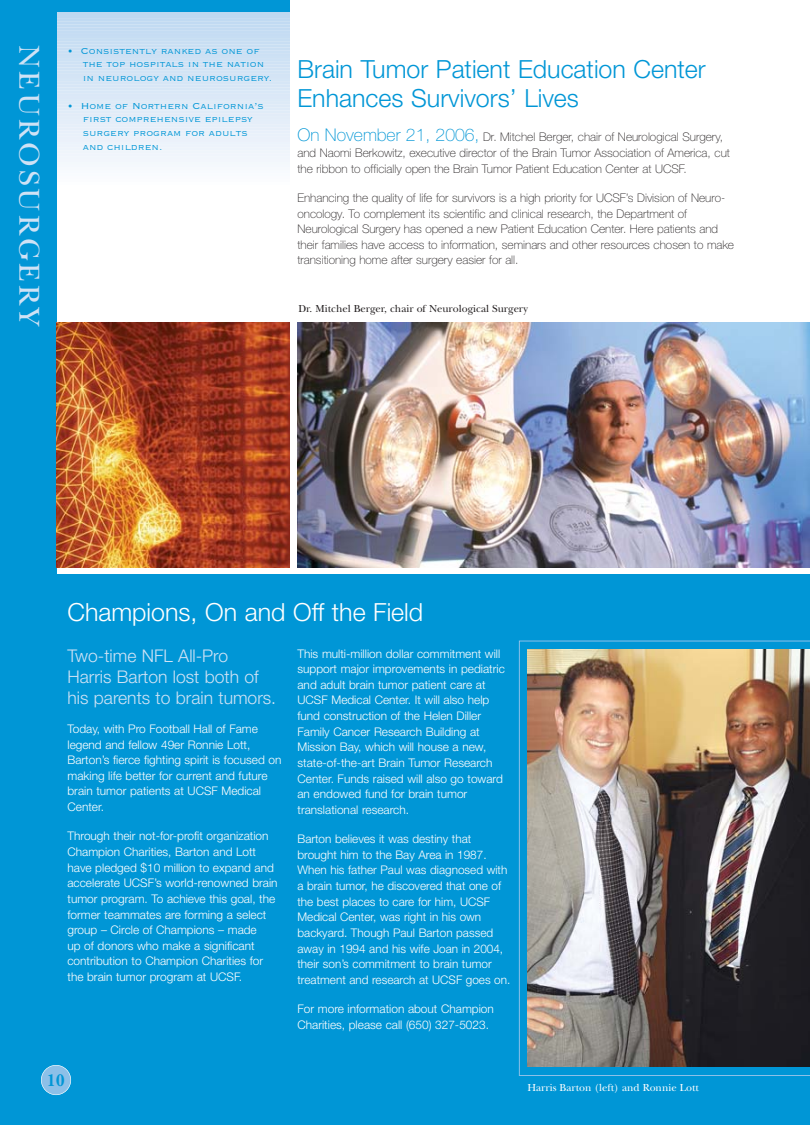
<style>
.page{position:relative;width:810px;height:1125px;background:#fff}
.page>*{position:absolute;margin:0;border:0;box-sizing:border-box;transform-origin:0 0}
.t1{font:30px "New Baskerville";letter-spacing:.105em;color:#cfe2f5}
.t2{font:300 25px/28.8px "Helvetica Neue";color:#0096d6}
.t3{font:300 25px "Helvetica Neue";color:#fff}
.t4{font:300 17.5px/21px "Helvetica Neue";color:#cfe2f5}
.t5{font:700 17.5px "New Baskerville";color:#0096d6}
.t6{font:300 11.88px/15.6px "Helvetica Neue";color:#fff}
.t7{font:100 11.88px/15.6px "Helvetica Neue";color:#231f20}
.t8{font:300 11.25px/13.8px "Copperplate";color:#0096d6}
.t9{font:10.62px "New Baskerville";color:#231f20}
.t10{font:10.62px "New Baskerville";color:#fff}
.s1{font-size:17.5px;color:#0096d6}
</style>
<div class="page">
<div style="left:0;top:575px;width:810px;height:550px;background:#0096d6"></div>
<svg style="left:519px;top:641px;width:291px;height:435px"></svg>
<hr style="left:22px;top:10px;width:268px;height:3px;background:#bdd8f1">
<hr style="left:22px;top:13px;width:268px;height:3px;background:#bed9f1">
<hr style="left:22px;top:16px;width:268px;height:3px;background:#bfd9f1">
<hr style="left:22px;top:18px;width:268px;height:4px;background:#c0daf2">
<hr style="left:22px;top:21px;width:268px;height:4px;background:#c1daf2">
<hr style="left:22px;top:24px;width:268px;height:4px;background:#c2dbf2">
<hr style="left:22px;top:27px;width:268px;height:4px;background:#c3dbf2">
<hr style="left:22px;top:30px;width:268px;height:3px;background:#c4dcf3">
<hr style="left:22px;top:33px;width:268px;height:3px;background:#c5dcf3">
<hr style="left:22px;top:36px;width:268px;height:3px;background:#c6ddf3">
<hr style="left:22px;top:38px;width:268px;height:4px;background:#c7def3">
<hr style="left:22px;top:41px;width:268px;height:4px;background:#c8def3">
<hr style="left:22px;top:44px;width:268px;height:4px;background:#c9dff3">
<hr style="left:22px;top:47px;width:268px;height:4px;background:#cadff3">
<hr style="left:22px;top:50px;width:268px;height:3px;background:#cbe0f4">
<hr style="left:22px;top:53px;width:268px;height:3px;background:#cce0f4">
<hr style="left:22px;top:56px;width:268px;height:3px;background:#cde1f4">
<hr style="left:22px;top:59px;width:268px;height:3px;background:#cee2f5">
<hr style="left:22px;top:61px;width:268px;height:4px;background:#cfe2f5">
<hr style="left:22px;top:64px;width:268px;height:4px;background:#d0e2f5">
<hr style="left:22px;top:67px;width:268px;height:4px;background:#d1e3f5">
<hr style="left:22px;top:70px;width:268px;height:4px;background:#d2e4f5">
<hr style="left:22px;top:73px;width:268px;height:3px;background:#d3e4f5">
<hr style="left:22px;top:76px;width:268px;height:3px;background:#d4e4f5">
<hr style="left:22px;top:79px;width:268px;height:3px;background:#d5e6f6">
<hr style="left:22px;top:81px;width:268px;height:4px;background:#d6e6f6">
<hr style="left:22px;top:84px;width:268px;height:4px;background:#d7e6f6">
<hr style="left:22px;top:87px;width:268px;height:4px;background:#d8e7f6">
<hr style="left:22px;top:90px;width:268px;height:4px;background:#d9e8f7">
<hr style="left:22px;top:93px;width:268px;height:3px;background:#dae8f7">
<hr style="left:22px;top:96px;width:268px;height:3px;background:#dbe8f7">
<hr style="left:22px;top:99px;width:268px;height:3px;background:#dceaf7">
<hr style="left:22px;top:101px;width:268px;height:4px;background:#ddeaf7">
<hr style="left:22px;top:104px;width:268px;height:4px;background:#deeaf7">
<hr style="left:22px;top:107px;width:268px;height:4px;background:#dfebf8">
<hr style="left:22px;top:110px;width:268px;height:4px;background:#e0ecf8">
<hr style="left:22px;top:113px;width:268px;height:3px;background:#e2ecf8">
<hr style="left:22px;top:116px;width:268px;height:3px;background:#e3edf8">
<hr style="left:22px;top:119px;width:268px;height:3px;background:#e4eef9">
<hr style="left:22px;top:122px;width:268px;height:3px;background:#e5eef9">
<hr style="left:22px;top:124px;width:268px;height:4px;background:#e6eff9">
<hr style="left:22px;top:127px;width:268px;height:4px;background:#e7eff9">
<hr style="left:22px;top:130px;width:268px;height:4px;background:#e8f0fa">
<hr style="left:22px;top:133px;width:268px;height:4px;background:#e9f1fa">
<hr style="left:22px;top:136px;width:268px;height:3px;background:#eaf1fa">
<hr style="left:22px;top:139px;width:268px;height:3px;background:#ebf1fa">
<hr style="left:22px;top:142px;width:268px;height:3px;background:#ecf3fb">
<hr style="left:22px;top:144px;width:268px;height:4px;background:#edf3fb">
<hr style="left:22px;top:147px;width:268px;height:4px;background:#eef4fb">
<hr style="left:22px;top:150px;width:268px;height:4px;background:#eff5fb">
<hr style="left:22px;top:153px;width:268px;height:4px;background:#f0f5fc">
<hr style="left:22px;top:156px;width:268px;height:3px;background:#f1f6fc">
<hr style="left:22px;top:159px;width:268px;height:3px;background:#f2f6fc">
<hr style="left:22px;top:162px;width:268px;height:3px;background:#f3f8fc">
<hr style="left:22px;top:164px;width:268px;height:4px;background:#f4f8fd">
<hr style="left:22px;top:167px;width:268px;height:4px;background:#f6f9fd">
<hr style="left:22px;top:170px;width:268px;height:4px;background:#f7fafe">
<hr style="left:22px;top:173px;width:268px;height:4px;background:#f8fbfe">
<hr style="left:22px;top:176px;width:268px;height:3px;background:#fafbfe">
<hr style="left:22px;top:179px;width:268px;height:3px;background:#fbfcfe">
<div style="left:0;top:0;width:56px;height:1125px;background:#0096d6"></div>
<img style="left:56px;top:322px;width:233px;height:246px">
<img style="left:298px;top:322px;width:512px;height:246px">
<div style="left:41px;top:1065px;width:30px;height:30px;background:#8cc0e8;border-radius:50%"></div>
<div style="left:41px;top:1065px;width:30px;height:30px;border:1px solid #fff;border-radius:50%"></div>
<div style="left:55px;top:0;width:235px;height:11px;background:#0096d6"></div>
<img style="left:528px;top:649px;width:282px;height:418px">
<h1 class="t1" style="left:40px;top:45px;width:285px;rotate:90deg">NEUROSURGERY</h1>
<p class="t8" style="left:83px;top:43px;width:191px;text-indent:-15px">• Consistently ranked as one of the top hospitals in the nation in neurology and neurosurgery.</p>
<p class="t8" style="left:83px;top:98px;width:182px;text-indent:-15px">• Home of Northern California’s first comprehensive epilepsy surgery program for adults and children.</p>
<h4 class="t2" style="left:298px;top:57px;width:410px">Brain Tumor Patient Education Center<br>Enhances Survivors’ Lives</h4>
<p class="t7" style="left:297px;top:130px;width:434px"><span class="s1">On November 21, 2006,</span> Dr. Mitchel Berger, chair of Neurological Surgery, and Naomi Berkowitz, executive director of the Brain Tumor Association of America, cut the ribbon to officially open the Brain Tumor Patient Education Center at UCSF.</p>
<p class="t7" style="left:297px;top:191px;width:438px">Enhancing the quality of life for survivors is a high priority for UCSF’s Division of Neuro&shy;oncology. To complement its scientific and clinical research, the Department of Neurological Surgery has opened a new Patient Education Center. Here patients and their families have access to information, seminars and other resources chosen to make transitioning home after surgery easier for all.</p>
<p class="t9" style="left:298px;top:305px;width:231px">Dr. Mitchel Berger, chair of Neurological Surgery</p>
<h4 class="t3" style="left:68px;top:603px;width:357px">Champions, On and Off the Field</h4>
<p class="t4" style="left:68px;top:646px;width:210px">Two-time NFL All-Pro<br>Harris Barton lost both of his parents to brain tumors.</p>
<p class="t6" style="left:68px;top:722px;width:215px">Today, with Pro Football Hall of Fame legend and fellow 49er Ronnie Lott, Barton’s fierce fighting spirit is focused on making life better for current and future brain tumor patients at UCSF Medical Center.</p>
<p class="t6" style="left:68px;top:830px;width:212px">Through their not-for-profit organization Champion Charities, Barton and Lott have pledged $10 million to expand and accelerate UCSF’s world-renowned brain tumor program. To achieve this goal, the former teammates are forming a select group – Circle of Champions – made<br>up of donors who make a significant contribution to Champion Charities for the brain tumor program at UCSF.</p>
<p class="t6" style="left:297px;top:647px;width:209px">This multi-million dollar commitment will support major improvements in pediatric and adult brain tumor patient care at UCSF Medical Center. It will also help fund construction of the Helen Diller Family Cancer Research Building at Mission Bay, which will house a new, state-of-the-art Brain Tumor Research Center. Funds raised will also go toward an endowed fund for brain tumor translational research.</p>
<p class="t6" style="left:298px;top:832px;width:214px">Barton believes it was destiny that brought him to the Bay Area in 1987.<br>When his father Paul was diagnosed with a brain tumor, he discovered that one of the best places to care for him, UCSF Medical Center, was right in his own backyard. Though Paul Barton passed away in 1994 and his wife Joan in 2004, their son’s commitment to brain tumor treatment and research at UCSF goes on.</p>
<p class="t6" style="left:298px;top:1002px;width:198px">For more information about Champion<br>Charities, please call (650) 327-5023.</p>
<h3 class="t5" style="left:47px;top:1074px;width:20px">10</h3>
<p class="t10" style="left:528px;top:1084px;width:173px">Harris Barton (left) and Ronnie Lott</p>
</div>
